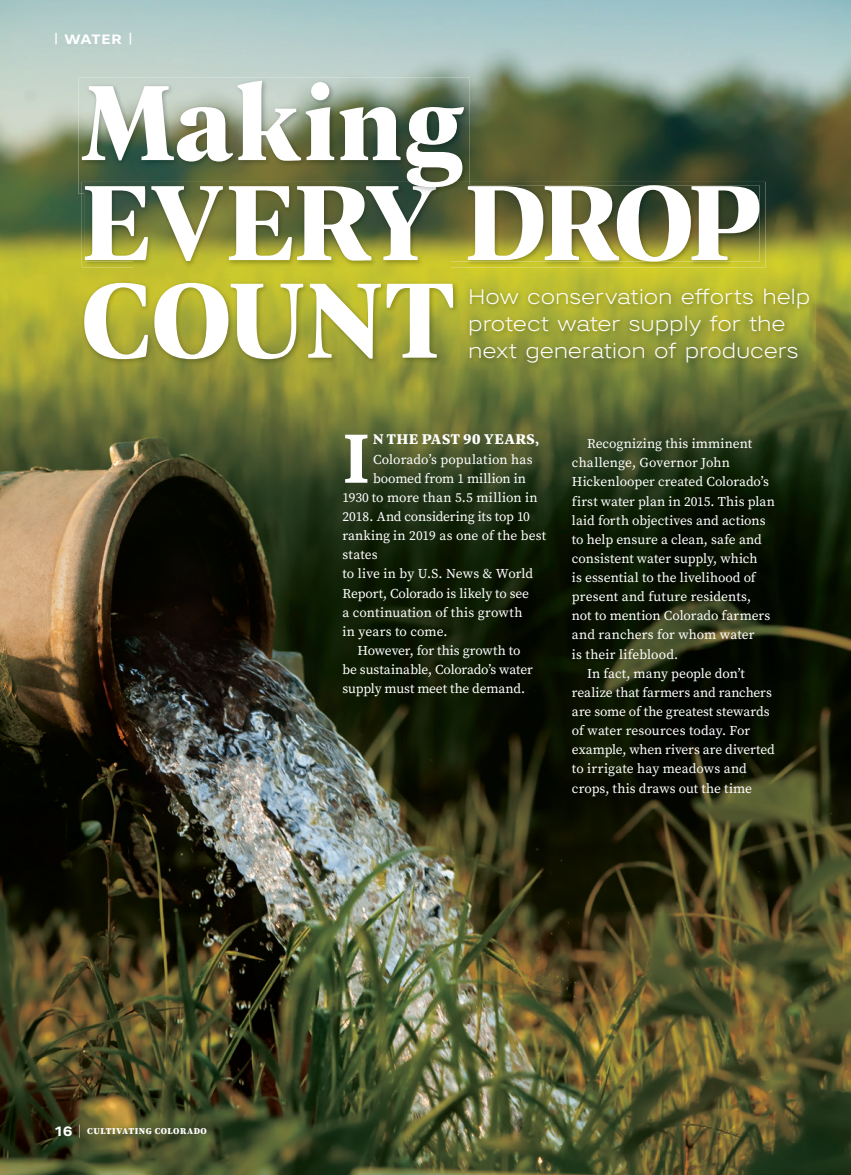
<style>
.page{position:relative;width:851px;height:1175px;background:#fff}
.page>*{position:absolute;margin:0;border:0;box-sizing:border-box;transform-origin:0 0}
.t1{font:700 114px/97.5px "Geller Headline";letter-spacing:-.01em;color:#fff}
.t2{font:600 74.1px "Geller Text";color:#fff}
.t3{font:300 21px/27px "Artico Expanded";letter-spacing:.02em;color:#fff}
.t4{font:700 15px "Geller Text";letter-spacing:.01em;color:#fff}
.t5{font:13.5px "Source Serif Pro";color:#fff}
.t6{font:700 13.5px "Artico Expanded";letter-spacing:.03em;color:#fff}
.t7{font:900 9px "Source Serif Pro";letter-spacing:.06em;color:#fff}
.s1{font-size:12px}
.s2{font-family:"Artico Expanded";font-weight:700;font-size:13.5px}
.s3{font-family:"Artico Expanded";font-weight:200;font-size:13.5px}
</style>
<div class="page">
<img style="left:0;top:0;width:850px;height:1174px">
<img style="left:82px;top:194px;width:52px;height:74px">
<img style="left:450px;top:182px;width:315px;height:86px">
<img style="left:134px;top:261px;width:316px;height:7px">
<img style="left:85px;top:185px;width:674px;height:76px">
<img style="left:81px;top:279px;width:378px;height:86px">
<img style="left:467px;top:286px;width:348px;height:83px">
<img style="left:78px;top:78px;width:391px;height:116px">
<img style="left:82px;top:182px;width:387px;height:12px">
<img style="left:85px;top:185px;width:384px;height:9px">
<p class="t6" style="left:54px;top:30px;width:80px"><span class="s1">|</span> WATER <span class="s1">|</span></p>
<h1 class="t1" style="left:81px;top:68px;width:382px">Making</h1>
<h1 class="t1" style="left:81px;top:168px;width:681px">EVERY DROP<br>COUNT</h1>
<h3 class="t3" style="left:468px;top:283px;width:343px">How conservation efforts help protect water supply for the next generation of producers</h3>
<p class="t7" style="left:54px;top:1125px;width:154px"><span class="s2">16</span> <span class="s3">|</span> CULTIVATING COLORADO</p>
<h2 class="t2" style="left:342px;top:406px;width:29px">I</h2>
<p class="t4" style="left:373px;top:428px;width:167px">N THE PAST 90 YEARS,</p>
<p class="t5" style="left:373px;top:450px;width:161px">Colorado’s population has</p>
<p class="t5" style="left:373px;top:469px;width:154px">boomed from 1 million in</p>
<p class="t5" style="left:342px;top:488px;width:197px">1930 to more than 5.5 million in</p>
<p class="t5" style="left:342px;top:507px;width:189px">2018. And considering its top 10</p>
<p class="t5" style="left:342px;top:526px;width:205px">ranking in 2019 as one of the best</p>
<p class="t5" style="left:342px;top:546px;width:37px">states</p>
<p class="t5" style="left:342px;top:565px;width:192px">to live in by U.S. News &amp; World</p>
<p class="t5" style="left:342px;top:584px;width:188px">Report, Colorado is likely to see</p>
<p class="t5" style="left:342px;top:603px;width:181px">a continuation of this growth</p>
<p class="t5" style="left:342px;top:622px;width:107px">in years to come.</p>
<p class="t5" style="left:357px;top:641px;width:164px">However, for this growth to</p>
<p class="t5" style="left:342px;top:660px;width:192px">be sustainable, Colorado’s water</p>
<p class="t5" style="left:342px;top:679px;width:184px">supply must meet the demand.</p>
<p class="t5" style="left:587px;top:434px;width:166px">Recognizing this imminent</p>
<p class="t5" style="left:572px;top:454px;width:160px">challenge, Governor John</p>
<p class="t5" style="left:572px;top:473px;width:198px">Hickenlooper created Colorado’s</p>
<p class="t5" style="left:572px;top:492px;width:204px">first water plan in 2015. This plan</p>
<p class="t5" style="left:572px;top:511px;width:195px">laid forth objectives and actions</p>
<p class="t5" style="left:572px;top:530px;width:191px">to help ensure a clean, safe and</p>
<p class="t5" style="left:572px;top:549px;width:187px">consistent water supply, which</p>
<p class="t5" style="left:572px;top:568px;width:185px">is essential to the livelihood of</p>
<p class="t5" style="left:572px;top:587px;width:181px">present and future residents,</p>
<p class="t5" style="left:572px;top:607px;width:200px">not to mention Colorado farmers</p>
<p class="t5" style="left:572px;top:626px;width:184px">and ranchers for whom water</p>
<p class="t5" style="left:572px;top:645px;width:108px">is their lifeblood.</p>
<p class="t5" style="left:587px;top:664px;width:159px">In fact, many people don’t</p>
<p class="t5" style="left:572px;top:683px;width:201px">realize that farmers and ranchers</p>
<p class="t5" style="left:572px;top:702px;width:199px">are some of the greatest stewards</p>
<p class="t5" style="left:572px;top:721px;width:180px">of water resources today. For</p>
<p class="t5" style="left:572px;top:740px;width:204px">example, when rivers are diverted</p>
<p class="t5" style="left:572px;top:760px;width:176px">to irrigate hay meadows and</p>
<p class="t5" style="left:572px;top:779px;width:182px">crops, this draws out the time</p>
</div>
